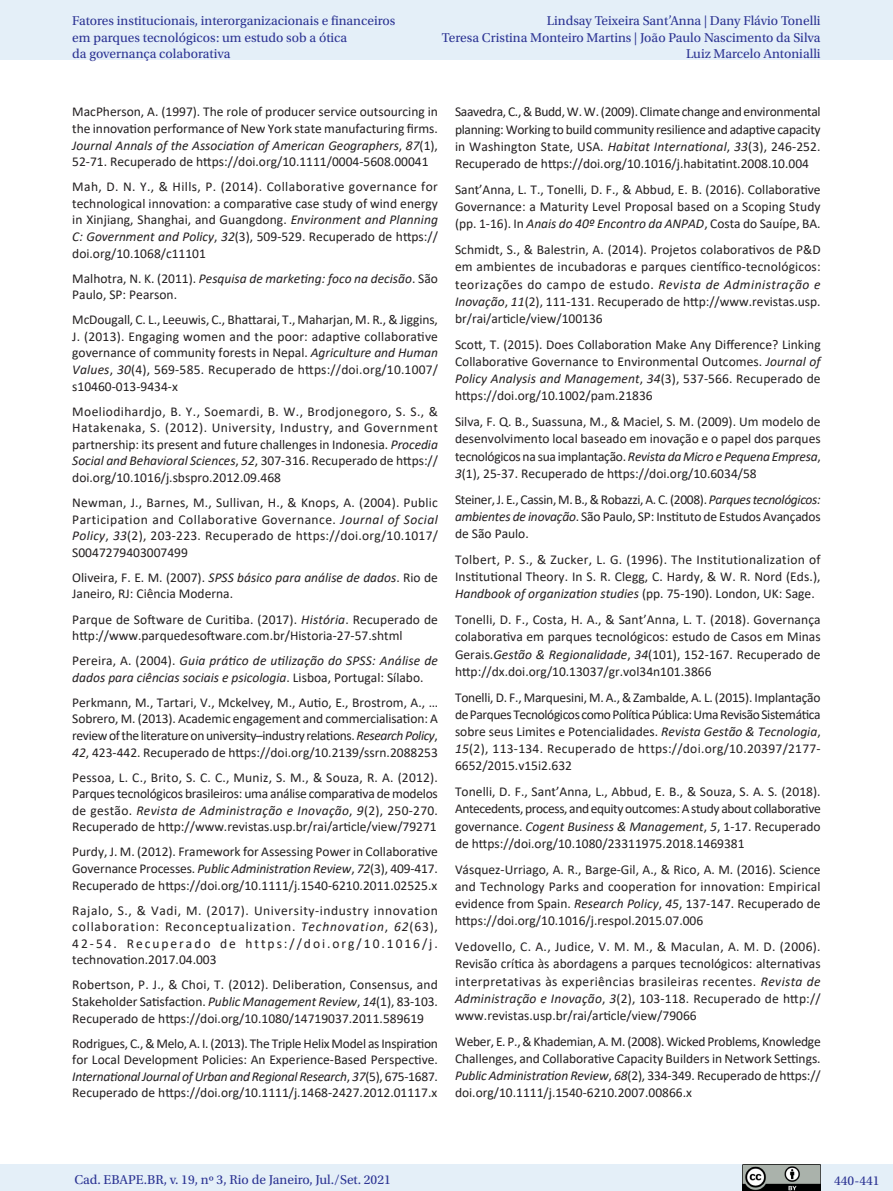
<style>
.page{position:relative;width:893px;height:1191px;background:#fff}
.page>*{position:absolute;margin:0;border:0;box-sizing:border-box;transform-origin:0 0}
.Referencias{font:13.5px/17.2px "Calibri";color:#231f20;text-align:justify}
.t1{font:13.5px/16.5px "Utopia Std";color:#2b3393}
.Referencias-2{font:italic 13.5px/16.5px "Calibri";color:#231f20}
.s1{font-style:italic}
.s2{font-style:normal}
</style>
<div class="page">
<div style="left:0;top:0;width:893px;height:60px;background:#e4eff8"></div>
<div style="left:0;top:1164px;width:893px;height:27px;background:#e4eff8"></div>
<img style="left:743px;top:1164px;width:78px;height:27px">
<p class="t1" style="left:72px;top:13px;width:325px">Fatores institucionais, interorganizacionais e financeiros em parques tecnológicos: um estudo sob a ótica<br>da governança colaborativa</p>
<p class="t1" style="left:442px;top:13px;width:380px;text-align:right">Lindsay Teixeira Sant’Anna | Dany Flávio Tonelli<br>Teresa Cristina Monteiro Martins | João Paulo Nascimento da Silva<br>Luiz Marcelo Antonialli</p>
<p class="Referencias" style="left:72px;top:103px;width:367px;line-height:16.5px">MacPherson, A. (1997). The role of producer service outsourcing in the innovation performance of New York state manufacturing firms.<br><span class="s1">Journal Annals of the Association of American Geographers</span>, <span class="s1">87</span>(1), 52-71. Recuperado de https://doi.org/10.1111/0004-5608.00041</p>
<p class="Referencias" style="left:72px;top:178px;width:367px;line-height:16.5px">Mah, D. N. Y., &amp; Hills, P. (2014). Collaborative governance for technological innovation: a comparative case study of wind energy in Xinjiang, Shanghai, and Guangdong. <span class="s1">Environment and Planning C: Government and Policy</span>, <span class="s1">32</span>(3), 509-529. Recuperado de https:// doi.org/10.1068/c11101</p>
<p class="Referencias" style="left:72px;top:269px;width:367px;line-height:16.5px">Malhotra, N. K. (2011). <span class="s1">Pesquisa de marketing: foco na decisão</span>. São<br>Paulo, SP: Pearson.</p>
<p class="Referencias" style="left:72px;top:311px;width:367px;line-height:16.5px">McDougall, C. L., Leeuwis, C., Bhattarai, T., Maharjan, M. R., &amp; Jiggins, J. (2013). Engaging women and the poor: adaptive collaborative governance of community forests in Nepal. <span class="s1">Agriculture and Human Values</span>, <span class="s1">30</span>(4), 569-585. Recuperado de https://doi.org/10.1007/ s10460-013-9434-x</p>
<p class="Referencias" style="left:72px;top:402px;width:367px;line-height:16.5px">Moeliodihardjo, B. Y., Soemardi, B. W., Brodjonegoro, S. S., &amp; Hatakenaka, S. (2012). University, Industry, and Government partnership: its present and future challenges in Indonesia. <span class="s1">Procedia Social and Behavioral Sciences</span>, <span class="s1">52</span>, 307-316. Recuperado de https:// doi.org/10.1016/j.sbspro.2012.09.468</p>
<p class="Referencias" style="left:72px;top:494px;width:367px;line-height:16.5px">Newman, J., Barnes, M., Sullivan, H., &amp; Knops, A. (2004). Public Participation and Collaborative Governance. <span class="s1">Journal of Social Policy</span>, <span class="s1">33</span>(2), 203-223. Recuperado de https://doi.org/10.1017/ S0047279403007499</p>
<p class="Referencias" style="left:72px;top:569px;width:367px;line-height:16.5px">Oliveira, F. E. M. (2007). <span class="s1">SPSS básico para análise de dados</span>. Rio de<br>Janeiro, RJ: Ciência Moderna.</p>
<p class="Referencias" style="left:72px;top:610px;width:367px;line-height:16.5px">Parque de Software de Curitiba. (2017). <span class="s1">História</span>. Recuperado de http://www.parquedesoftware.com.br/Historia-27-57.shtml</p>
<p class="Referencias-2" style="left:72px;top:652px;width:367px"><span class="s2">Pereira, A. (2004).</span> Guia prático de utilização do SPSS: Análise de dados para ciências sociais e psicologia<span class="s2">. Lisboa, Portugal: Sílabo.</span></p>
<p class="Referencias" style="left:72px;top:693px;width:367px;line-height:16.5px">Perkmann, M., Tartari, V., Mckelvey, M., Autio, E., Brostrom, A., … Sobrero, M. (2013). Academic engagement and commercialisation: A review of the literature on university–industry relations. <span class="s1">Research Policy</span>, <span class="s1">42</span>, 423-442. Recuperado de https://doi.org/10.2139/ssrn.2088253</p>
<p class="Referencias" style="left:72px;top:768px;width:367px;line-height:16.5px">Pessoa, L. C., Brito, S. C. C., Muniz, S. M., &amp; Souza, R. A. (2012).<br>Parques tecnológicos brasileiros: uma análise comparativa de modelos de gestão. <span class="s1">Revista de Administração e Inovação</span>, <span class="s1">9</span>(2), 250-270.<br>Recuperado de http://www.revistas.usp.br/rai/article/view/79271</p>
<p class="Referencias" style="left:72px;top:843px;width:367px;line-height:16.5px">Purdy, J. M. (2012). Framework for Assessing Power in Collaborative Governance Processes. <span class="s1">Public Administration Review</span>, <span class="s1">72</span>(3), 409-417.<br>Recuperado de https://doi.org/10.1111/j.1540-6210.2011.02525.x</p>
<p class="Referencias" style="left:72px;top:901px;width:367px;line-height:16.5px">Rajalo, S., &amp; Vadi, M. (2017). University-industry innovation collaboration: Reconceptualization. <span class="s1">Technovation</span>, <span class="s1">62</span>(63), 42-54. Recuperado de https://doi.org/10.1016/j. technovation.2017.04.003</p>
<p class="Referencias" style="left:72px;top:976px;width:367px;line-height:16.5px">Robertson, P. J., &amp; Choi, T. (2012). Deliberation, Consensus, and Stakeholder Satisfaction. <span class="s1">Public Management Review</span>, <span class="s1">14</span>(1), 83-103.<br>Recuperado de https://doi.org/10.1080/14719037.2011.589619</p>
<p class="Referencias" style="left:72px;top:1034px;width:367px;line-height:16.5px">Rodrigues, C., &amp; Melo, A. I. (2013). The Triple Helix Model as Inspiration for Local Development Policies: An Experience-Based Perspective.<br><span class="s1">International Journal of Urban and Regional Research</span>, <span class="s1">37</span>(5), 675-1687.<br>Recuperado de https://doi.org/10.1111/j.1468-2427.2012.01117.x</p>
<p class="Referencias" style="left:455px;top:103px;width:367px">Saavedra, C., &amp; Budd, W. W. (2009). Climate change and environmental planning: Working to build community resilience and adaptive capacity in Washington State, USA. <span class="s1">Habitat International</span>, <span class="s1">33</span>(3), 246-252.<br>Recuperado de https://doi.org/10.1016/j.habitatint.2008.10.004</p>
<p class="Referencias" style="left:455px;top:180px;width:367px">Sant’Anna, L. T., Tonelli, D. F., &amp; Abbud, E. B. (2016). Collaborative Governance: a Maturity Level Proposal based on a Scoping Study (pp. 1-16). In <span class="s1">Anais do 40º Encontro da ANPAD</span>, Costa do Sauípe, BA.</p>
<p class="Referencias" style="left:455px;top:241px;width:367px">Schmidt, S., &amp; Balestrin, A. (2014). Projetos colaborativos de P&amp;D em ambientes de incubadoras e parques científico-tecnológicos: teorizações do campo de estudo. <span class="s1">Revista de Administração e Inovação</span>, <span class="s1">11</span>(2), 111-131. Recuperado de http://www.revistas.usp. br/rai/article/view/100136</p>
<p class="Referencias" style="left:455px;top:335px;width:367px">Scott, T. (2015). Does Collaboration Make Any Difference? Linking Collaborative Governance to Environmental Outcomes. <span class="s1">Journal of Policy Analysis and Management</span>, <span class="s1">34</span>(3), 537-566. Recuperado de https://doi.org/10.1002/pam.21836</p>
<p class="Referencias" style="left:455px;top:413px;width:367px">Silva, F. Q. B., Suassuna, M., &amp; Maciel, S. M. (2009). Um modelo de desenvolvimento local baseado em inovação e o papel dos parques tecnológicos na sua implantação. <span class="s1">Revista da Micro e Pequena Empresa</span>, <span class="s1">3</span>(1), 25-37. Recuperado de https://doi.org/10.6034/58</p>
<p class="Referencias" style="left:455px;top:490px;width:367px">Steiner, J. E., Cassin, M. B., &amp; Robazzi, A. C. (2008). <span class="s1">Parques tecnológicos: ambientes de inovação</span>. São Paulo, SP: Instituto de Estudos Avançados de São Paulo.</p>
<p class="Referencias" style="left:455px;top:550px;width:367px">Tolbert, P. S., &amp; Zucker, L. G. (1996). The Institutionalization of Institutional Theory. In S. R. Clegg, C. Hardy, &amp; W. R. Nord (Eds.), <span class="s1">Handbook of organization studies</span> (pp. 75-190). London, UK: Sage.</p>
<p class="Referencias" style="left:455px;top:610px;width:367px">Tonelli, D. F., Costa, H. A., &amp; Sant’Anna, L. T. (2018). Governança colaborativa em parques tecnológicos: estudo de Casos em Minas Gerais.<span class="s1">Gestão &amp; Regionalidade</span>, <span class="s1">34</span>(101), 152-167. Recuperado de http://dx.doi.org/10.13037/gr.vol34n101.3866</p>
<p class="Referencias" style="left:455px;top:688px;width:367px">Tonelli, D. F., Marquesini, M. A., &amp; Zambalde, A. L. (2015). Implantação de Parques Tecnológicos como Política Pública: Uma Revisão Sistemática sobre seus Limites e Potencialidades. <span class="s1">Revista Gestão &amp; Tecnologia</span>, <span class="s1">15</span>(2), 113-134. Recuperado de https://doi.org/10.20397/2177- 6652/2015.v15i2.632</p>
<p class="Referencias" style="left:455px;top:782px;width:367px">Tonelli, D. F., Sant’Anna, L., Abbud, E. B., &amp; Souza, S. A. S. (2018).<br>Antecedents, process, and equity outcomes: A study about collaborative governance. <span class="s1">Cogent Business &amp; Management</span>, <span class="s1">5</span>, 1-17. Recuperado de https://doi.org/10.1080/23311975.2018.1469381</p>
<p class="Referencias" style="left:455px;top:860px;width:367px">Vásquez-Urriago, A. R., Barge-Gil, A., &amp; Rico, A. M. (2016). Science and Technology Parks and cooperation for innovation: Empirical evidence from Spain. <span class="s1">Research Policy</span>, <span class="s1">45</span>, 137-147. Recuperado de https://doi.org/10.1016/j.respol.2015.07.006</p>
<p class="Referencias" style="left:455px;top:937px;width:367px">Vedovello, C. A., Judice, V. M. M., &amp; Maculan, A. M. D. (2006).<br>Revisão crítica às abordagens a parques tecnológicos: alternativas interpretativas às experiências brasileiras recentes. <span class="s1">Revista de Administração e Inovação</span>, <span class="s1">3</span>(2), 103-118. Recuperado de http:// www.revistas.usp.br/rai/article/view/79066</p>
<p class="Referencias" style="left:455px;top:1032px;width:367px">Weber, E. P., &amp; Khademian, A. M. (2008). Wicked Problems, Knowledge Challenges, and Collaborative Capacity Builders in Network Settings.<br><span class="s1">Public Administration Review</span>, <span class="s1">68</span>(2), 334-349. Recuperado de https:// doi.org/10.1111/j.1540-6210.2007.00866.x</p>
<p class="t1" style="left:74px;top:1171px;width:318px">Cad. EBAPE.BR, v. 19, nº 3, Rio de Janeiro, Jul./Set. 2021</p>
<p class="t1" style="left:834px;top:1172px;width:47px">440-441</p>
</div>
